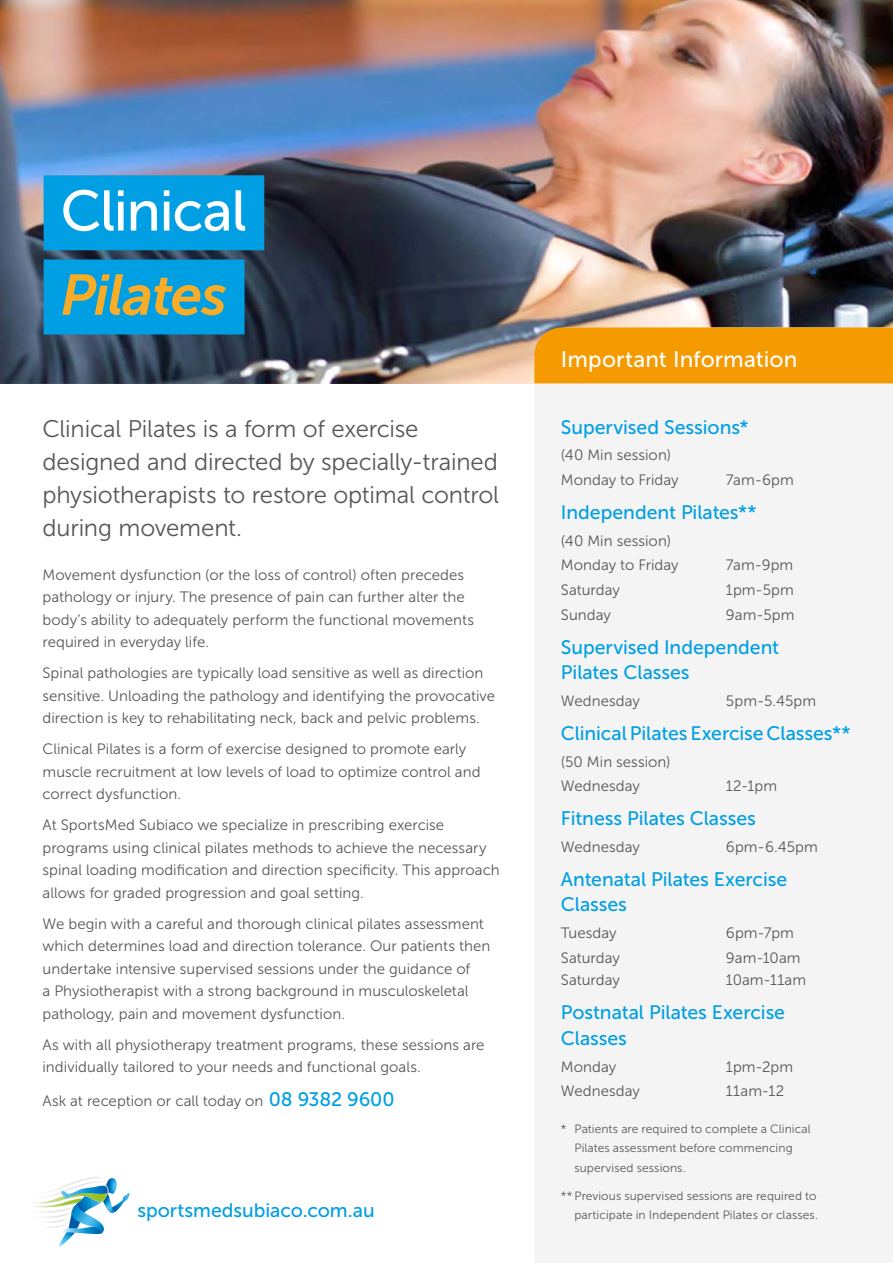
<style>
.page{position:relative;width:893px;height:1263px;background:#fff}
.page>*{position:absolute;margin:0;border:0;box-sizing:border-box;transform-origin:0 0}
.t1{font:57px "Museo Sans 500";letter-spacing:-.02em;color:#fff}
.t2{font:italic 57px "Museo Sans 700";letter-spacing:-.025em;color:#f8ac27}
.t3{font:24px/33px "Museo Sans 300";letter-spacing:-.01em;color:#575756}
.t4{font:22.5px "Museo Sans 500";letter-spacing:.005em;color:#fff}
.t5{font:19.5px/25.5px "Museo Sans 500";letter-spacing:-.005em;color:#009fe3}
.t6{font:15px/22.5px "Museo Sans 300";letter-spacing:.005em;color:#575756}
.t7{font:12px/19.5px "Museo Sans 300";letter-spacing:.005em;color:#575756}
.s1{font-family:"Museo Sans 500";font-size:19.5px;color:#009fe3}
</style>
<div class="page">
<img style="left:0;top:0;width:893px;height:383px">
<div style="left:534px;top:383px;width:359px;height:880px;background:#f4f4f4"></div>
<div style="left:534px;top:327px;width:359px;height:56px;background:#f59a00"></div>
<img style="left:34px;top:1203px;width:27px;height:4px">
<img style="left:47px;top:1225px;width:14px;height:3px">
<img style="left:32px;top:1192px;width:29px;height:11px">
<img style="left:58px;top:1234px;width:16px;height:13px">
<svg style="left:61px;top:1178px;width:69px;height:56px"></svg>
<div style="left:44px;top:175px;width:220px;height:75px;background:#009fe3"></div>
<div style="left:44px;top:259px;width:201px;height:75px;background:#009fe3"></div>
<h1 class="t1" style="left:61px;top:180px;width:188px">Clinical</h1>
<h1 class="t2" style="left:61px;top:263px;width:168px">Pilates</h1>
<h2 class="t3" style="left:43px;top:412px;width:458px">Clinical Pilates is a form of exercise designed and directed by specially-trained physiotherapists to restore optimal control during movement.</h2>
<p class="t6" style="left:43px;top:563px;width:433px">Movement dysfunction (or the loss of control) often precedes pathology or injury. The presence of pain can further alter the body’s ability to adequately perform the functional movements required in everyday life.</p>
<p class="t6" style="left:43px;top:662px;width:454px">Spinal pathologies are typically load sensitive as well as direction sensitive. Unloading the pathology and identifying the provocative direction is key to rehabilitating neck, back and pelvic problems.</p>
<p class="t6" style="left:43px;top:738px;width:440px">Clinical Pilates is a form of exercise designed to promote early muscle recruitment at low levels of load to optimize control and correct dysfunction.</p>
<p class="t6" style="left:43px;top:814px;width:459px">At SportsMed Subiaco we specialize in prescribing exercise programs using clinical pilates methods to achieve the necessary spinal loading modification and direction specificity. This approach allows for graded progression and goal setting.</p>
<p class="t6" style="left:43px;top:912px;width:449px">We begin with a careful and thorough clinical pilates assessment which determines load and direction tolerance. Our patients then undertake intensive supervised sessions under the guidance of<br>a Physiotherapist with a strong background in musculoskeletal pathology, pain and movement dysfunction.</p>
<p class="t6" style="left:43px;top:1033px;width:443px">As with all physiotherapy treatment programs, these sessions are individually tailored to your needs and functional goals.</p>
<p class="t6" style="left:43px;top:1090px;width:354px">Ask at reception or call today on <span class="s1">08 9382 9600</span></p>
<h3 class="t5" style="left:137px;top:1197px;width:239px">sportsmedsubiaco.com.au</h3>
<h3 class="t4" style="left:561px;top:347px;width:238px">Important Information</h3>
<h3 class="t5" style="left:561px;top:414px;width:189px">Supervised Sessions*</h3>
<p class="t6" style="left:561px;top:443px;width:119px;line-height:24.6px">(40 Min session)<br>Monday to Friday</p>
<p class="t6" style="left:726px;top:469px;width:69px">7am-6pm</p>
<h3 class="t5" style="left:561px;top:499px;width:197px">Independent Pilates**</h3>
<p class="t6" style="left:561px;top:528px;width:119px;line-height:24.6px">(40 Min session)<br>Monday to Friday</p>
<p class="t6" style="left:726px;top:554px;width:69px">7am-9pm</p>
<p class="t6" style="left:561px;top:579px;width:60px">Saturday</p>
<p class="t6" style="left:726px;top:579px;width:69px">1pm-5pm</p>
<p class="t6" style="left:561px;top:603px;width:51px">Sunday</p>
<p class="t6" style="left:726px;top:603px;width:70px">9am-5pm</p>
<h3 class="t5" style="left:561px;top:634px;width:220px">Supervised Independent<br>Pilates Classes</h3>
<p class="t6" style="left:561px;top:689px;width:80px">Wednesday</p>
<p class="t6" style="left:726px;top:689px;width:92px">5pm-5.45pm</p>
<h3 class="t5" style="left:561px;top:720px;width:291px">Clinical Pilates Exercise Classes**</h3>
<p class="t6" style="left:561px;top:749px;width:111px;line-height:24.6px">(50 Min session)<br>Wednesday</p>
<p class="t6" style="left:726px;top:775px;width:53px">12-1pm</p>
<h3 class="t5" style="left:561px;top:806px;width:196px">Fitness Pilates Classes</h3>
<p class="t6" style="left:561px;top:836px;width:80px">Wednesday</p>
<p class="t6" style="left:726px;top:836px;width:93px">6pm-6.45pm</p>
<h3 class="t5" style="left:561px;top:866px;width:228px">Antenatal Pilates Exercise<br>Classes</h3>
<p class="t6" style="left:561px;top:922px;width:57px">Tuesday</p>
<p class="t6" style="left:726px;top:922px;width:70px">6pm-7pm</p>
<p class="t6" style="left:561px;top:946px;width:60px">Saturday</p>
<p class="t6" style="left:726px;top:946px;width:76px">9am-10am</p>
<p class="t6" style="left:561px;top:969px;width:60px">Saturday</p>
<p class="t6" style="left:726px;top:969px;width:82px">10am-11am</p>
<h3 class="t5" style="left:561px;top:1000px;width:226px">Postnatal Pilates Exercise<br>Classes</h3>
<p class="t6" style="left:561px;top:1055px;width:57px">Monday</p>
<p class="t6" style="left:726px;top:1055px;width:69px">1pm-2pm</p>
<p class="t6" style="left:561px;top:1080px;width:80px">Wednesday</p>
<p class="t6" style="left:726px;top:1080px;width:60px">11am-12</p>
<p class="t7" style="left:574px;top:1119px;width:238px;text-indent:-14px">* Patients are required to complete a Clinical<br>Pilates assessment before commencing supervised sessions.</p>
<p class="t7" style="left:561px;top:1186px;width:259px;text-align:right">** Previous supervised sessions are required to participate in Independent Pilates or classes.</p>
</div>
